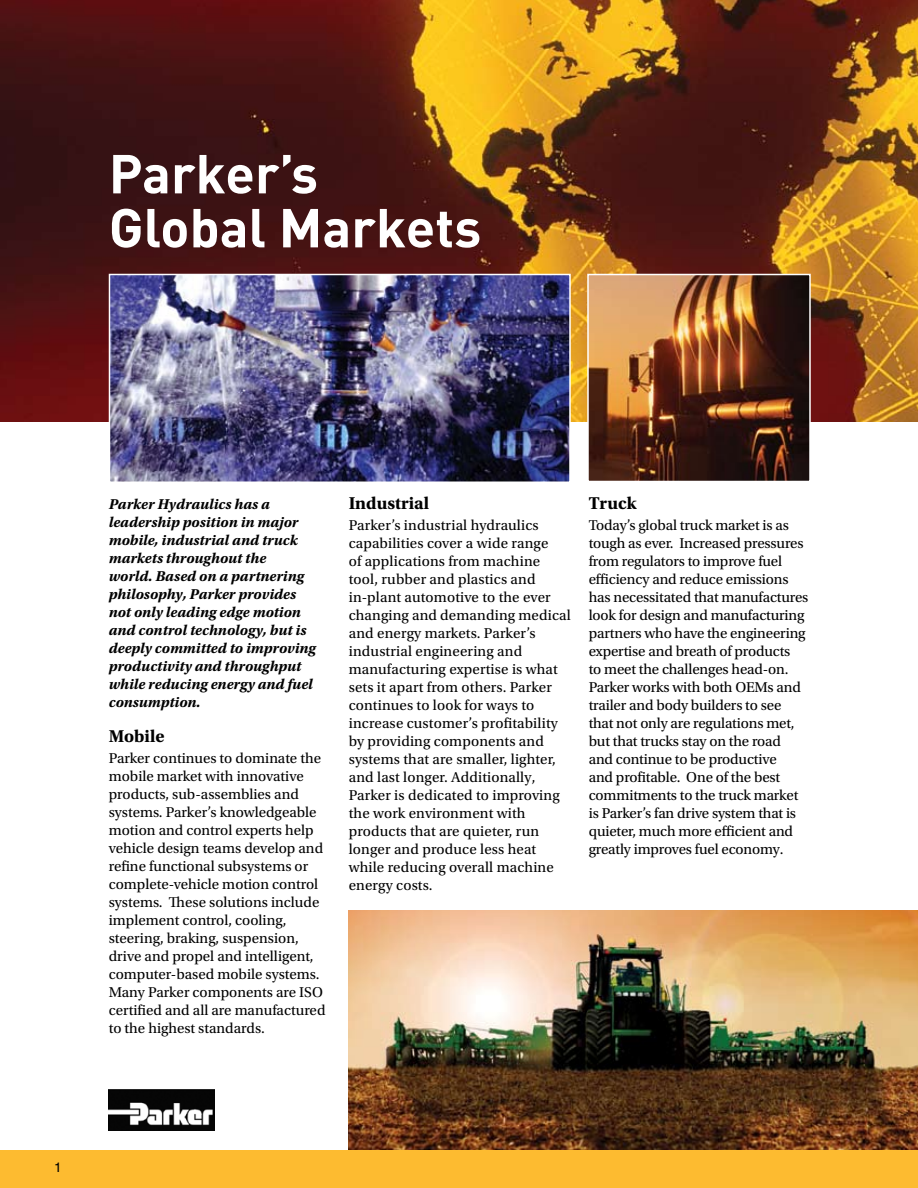
<style>
.page{position:relative;width:918px;height:1188px;background:#fff}
.page>*{position:absolute;margin:0;border:0;box-sizing:border-box;transform-origin:0 0}
.t1{font:700 54px/54px "DIN";color:#fff}
.t2{font:700 18px "Utopia Std";color:#000}
.t3{font:15px/18px "Utopia Std";color:#000}
.t4{font:italic 700 15px/18px "Utopia Std";color:#000}
.t5{font:13.5px "Helvetica";color:#000}
</style>
<div class="page">
<img style="left:0;top:0;width:918px;height:422px">
<img style="left:348px;top:910px;width:570px;height:240px">
<img style="left:112px;top:277px;width:456px;height:203px">
<div style="left:109px;top:274px;width:462px;height:209px;border:2px solid #fff"></div>
<img style="left:590px;top:277px;width:218px;height:202px">
<div style="left:587px;top:274px;width:224px;height:208px;border:2px solid #fff"></div>
<div style="left:0;top:1150px;width:918px;height:38px;background:#fdbb30"></div>
<img style="left:108px;top:1089px;width:107px;height:41px">
<h1 class="t1" style="left:109px;top:145px;width:374px">Parker’s<br>Global Markets</h1>
<p class="t4" style="left:109px;top:495px;width:209px">Parker Hydraulics has a leadership position in major mobile, industrial and truck markets throughout the<br>world. Based on a partnering philosophy, Parker provides not only leading edge motion and control technology, but is deeply committed to improving productivity and throughput while reducing energy and fuel consumption.</p>
<p class="t2" style="left:109px;top:725px;width:57px">Mobile</p>
<p class="t3" style="left:109px;top:749px;width:218px">Parker continues to dominate the mobile market with innovative products, sub-assemblies and systems. Parker’s knowledgeable motion and control experts help vehicle design teams develop and refine functional subsystems or complete-vehicle motion control systems. These solutions include implement control, cooling, steering, braking, suspension, drive and propel and intelligent, computer-based mobile systems.<br>Many Parker components are ISO certified and all are manufactured to the highest standards.</p>
<p class="t2" style="left:349px;top:493px;width:82px">Industrial</p>
<p class="t3" style="left:349px;top:517px;width:223px">Parker’s industrial hydraulics capabilities cover a wide range<br>of applications from machine tool, rubber and plastics and in-plant automotive to the ever changing and demanding medical and energy markets. Parker’s industrial engineering and manufacturing expertise is what sets it apart from others. Parker continues to look for ways to increase customer’s profitability by providing components and systems that are smaller, lighter, and last longer. Additionally,<br>Parker is dedicated to improving the work environment with products that are quieter, run longer and produce less heat while reducing overall machine energy costs.</p>
<p class="t2" style="left:589px;top:492px;width:50px">Truck</p>
<p class="t3" style="left:589px;top:516px;width:221px">Today’s global truck market is as tough as ever. Increased pressures from regulators to improve fuel efficiency and reduce emissions has necessitated that manufactures look for design and manufacturing partners who have the engineering expertise and breath of products<br>to meet the challenges head-on.<br>Parker works with both OEMs and trailer and body builders to see that not only are regulations met, but that trucks stay on the road and continue to be productive<br>and profitable. One of the best commitments to the truck market is Parker’s fan drive system that is quieter, much more efficient and greatly improves fuel economy.</p>
<p class="t5" style="left:54px;top:1159px;width:9px">1</p>
</div>
